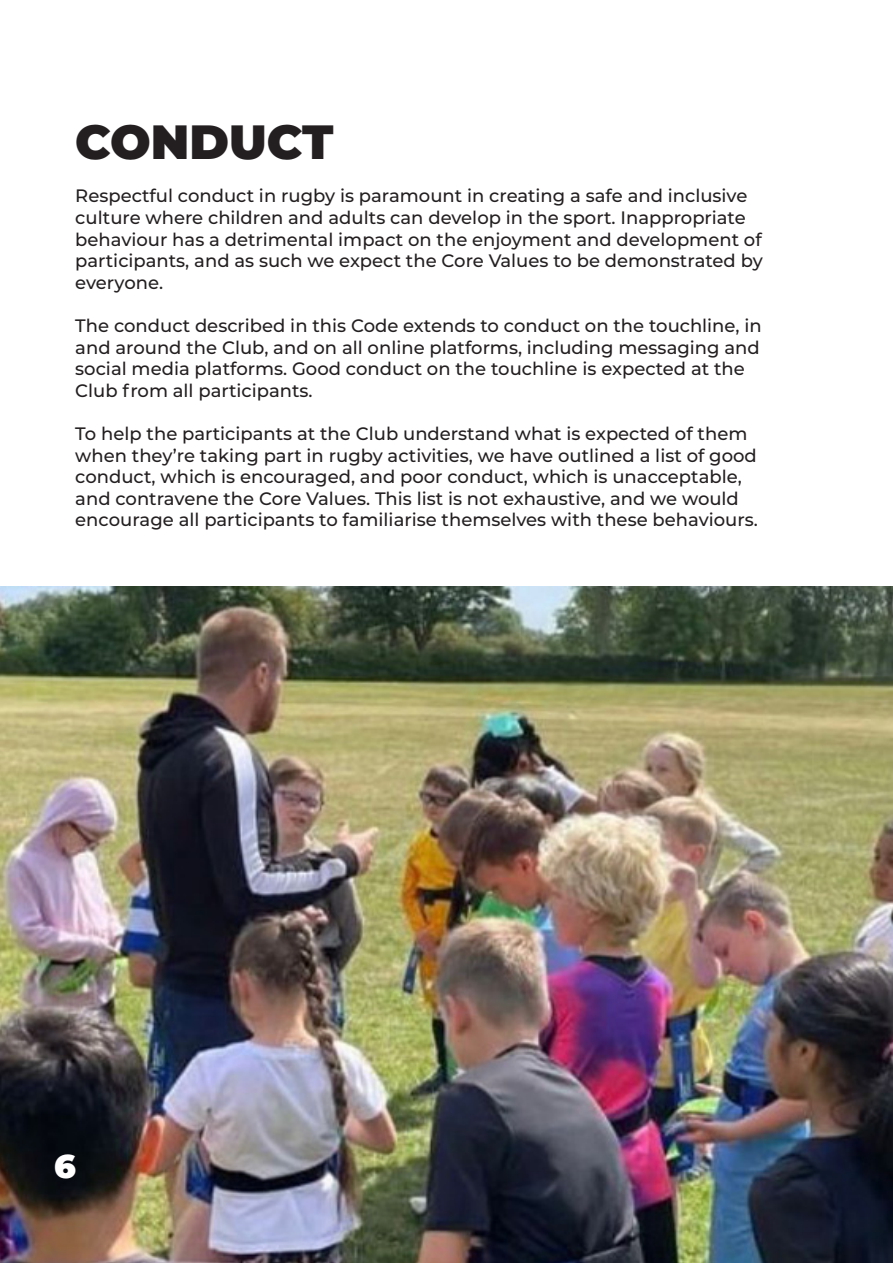
<style>
.page{position:relative;width:893px;height:1263px;background:#fff}
.page>*{position:absolute;margin:0;border:0;box-sizing:border-box;transform-origin:0 0}
.t1{font:900 48px "Montserrat";color:#231f20}
.t2{font:900 33px "Montserrat";color:#fff}
.t3{font:500 18px/21.6px "Montserrat";color:#231f20}
</style>
<div class="page">
<img style="left:0;top:587px;width:893px;height:676px">
<p class="t1" style="left:75px;top:106px;width:260px">CONDUCT</p>
<p class="t3" style="left:75px;top:184px;width:674px">Respectful conduct in rugby is paramount in creating a safe and inclusive culture where children and adults can develop in the sport. Inappropriate</p>
<p class="t3" style="left:75px;top:228px;width:688px">behaviour has a detrimental impact on the enjoyment and development of</p>
<p class="t3" style="left:75px;top:249px;width:689px">participants, and as such we expect the Core Values to be demonstrated by</p>
<p class="t3" style="left:75px;top:271px;width:89px">everyone.</p>
<p class="t3" style="left:75px;top:314px;width:688px">The conduct described in this Code extends to conduct on the touchline, in and around the Club, and on all online platforms, including messaging and social media platforms. Good conduct on the touchline is expected at the Club from all participants.</p>
<p class="t3" style="left:75px;top:422px;width:684px">To help the participants at the Club understand what is expected of them when they’re taking part in rugby activities, we have outlined a list of good conduct, which is encouraged, and poor conduct, which is unacceptable, and contravene the Core Values. This list is not exhaustive, and we would encourage all participants to familiarise themselves with these behaviours.</p>
<p class="t2" style="left:54px;top:1141px;width:23px">6</p>
</div>
